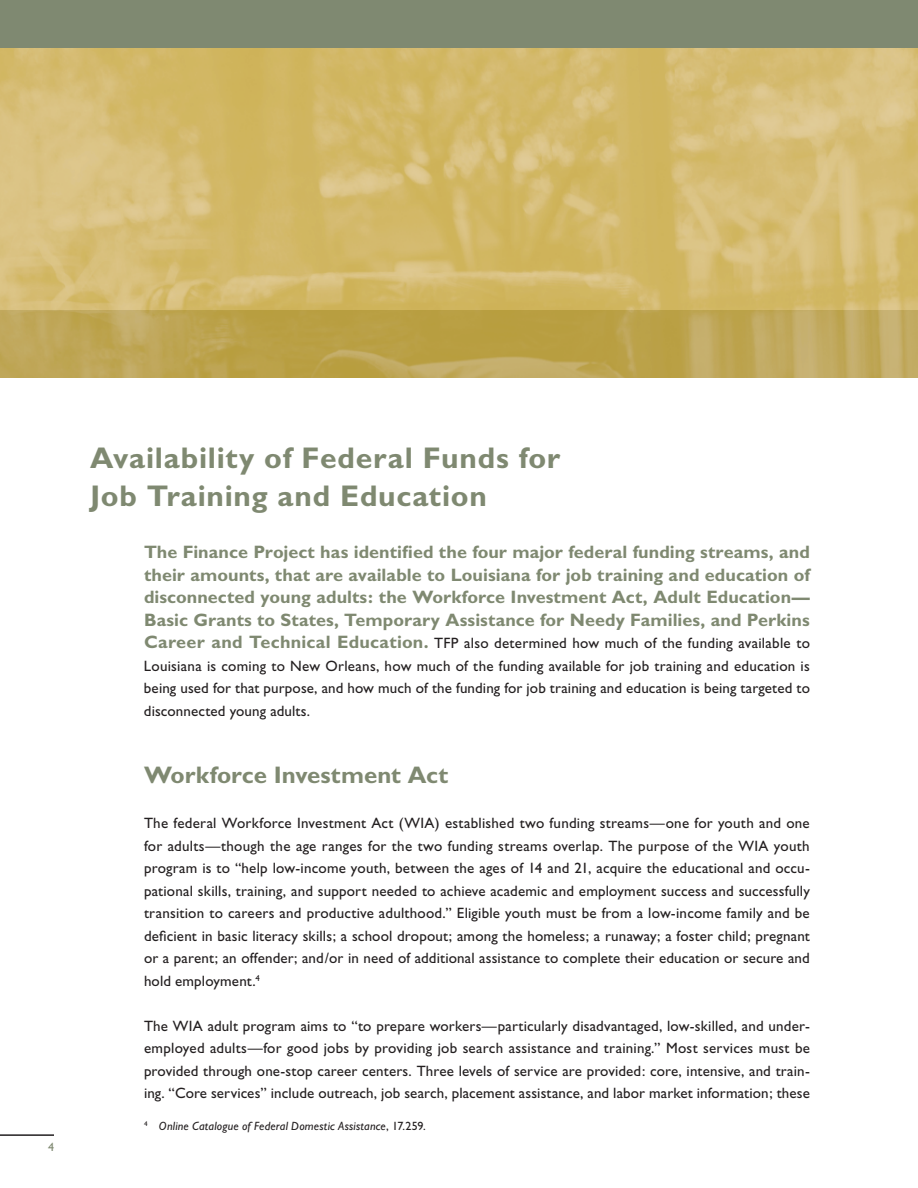
<style>
.page{position:relative;width:918px;height:1188px;background:#fff}
.page>*{position:absolute;margin:0;border:0;box-sizing:border-box;transform-origin:0 0}
.t1{font:700 30px/37.5px "Gill Sans";letter-spacing:.025em;color:#7f8971}
.t2{font:700 24px "Gill Sans";color:#7f8971}
.t3{font:700 18px/22.5px "Gill Sans";letter-spacing:.005em;color:#7f8971;text-align:justify}
.t4{font:15px/22.5px "Gill Sans";letter-spacing:.01em;color:#231f20;text-align:justify}
.t5{font:italic 12px "Gill Sans";letter-spacing:.02em;color:#231f20}
.t6{font:12px "Gill Sans";color:#7f8971}
.s1{font-weight:700;font-size:18px;color:#7f8971}
.s2{font-style:normal}
</style>
<div class="page">
<hr style="left:0;top:1134px;width:54px;height:2px;background:#231f20">
<div style="left:0;top:0;width:918px;height:48px;background:#7f8971"></div>
<img style="left:0;top:48px;width:918px;height:330px">
<p class="t6" style="left:48px;top:1140px;width:7px">4</p>
<h1 class="t1" style="left:90px;top:439px;width:472px">Availability of Federal Funds for<br>Job Training and Education</h1>
<p class="t3" style="left:144px;top:541px;width:667px">The Finance Project has identified the four major federal funding streams, and their amounts, that are available to Louisiana for job training and education of disconnected young adults: the Workforce Investment Act, Adult Education— Basic Grants to States, Temporary Assistance for Needy Families, and Perkins</p>
<p class="t4" style="left:144px;top:632px;width:667px"><span class="s1">Career and Technical Education.</span> TFP also determined how much of the funding available to Louisiana is coming to New Orleans, how much of the funding available for job training and education is being used for that purpose, and how much of the funding for job training and education is being targeted to disconnected young adults.</p>
<h2 class="t2" style="left:144px;top:761px;width:306px">Workforce Investment Act</h2>
<p class="t4" style="left:144px;top:812px;width:667px">The federal Workforce Investment Act (WIA) established two funding streams—one for youth and one for adults—though the age ranges for the two funding streams overlap. The purpose of the WIA youth program is to “help low-income youth, between the ages of 14 and 21, acquire the educational and occu&shy;pational skills, training, and support needed to achieve academic and employment success and successfully transition to careers and productive adulthood.” Eligible youth must be from a low-income family and be deficient in basic literacy skills; a school dropout; among the homeless; a runaway; a foster child; pregnant or a parent; an offender; and/or in need of additional assistance to complete their education or secure and hold employment.<sup>4</sup></p>
<p class="t4" style="left:144px;top:1014px;width:667px">The WIA adult program aims to “to prepare workers—particularly disadvantaged, low-skilled, and under&shy;employed adults—for good jobs by providing job search assistance and training.” Most services must be provided through one-stop career centers. Three levels of service are provided: core, intensive, and train&shy;ing. “Core services” include outreach, job search, placement assistance, and labor market information; these</p>
<p class="t5" style="left:144px;top:1119px;width:283px"><sup>4</sup> Online Catalogue of Federal Domestic Assistance<span class="s2">, 17.259.</span></p>
</div>
